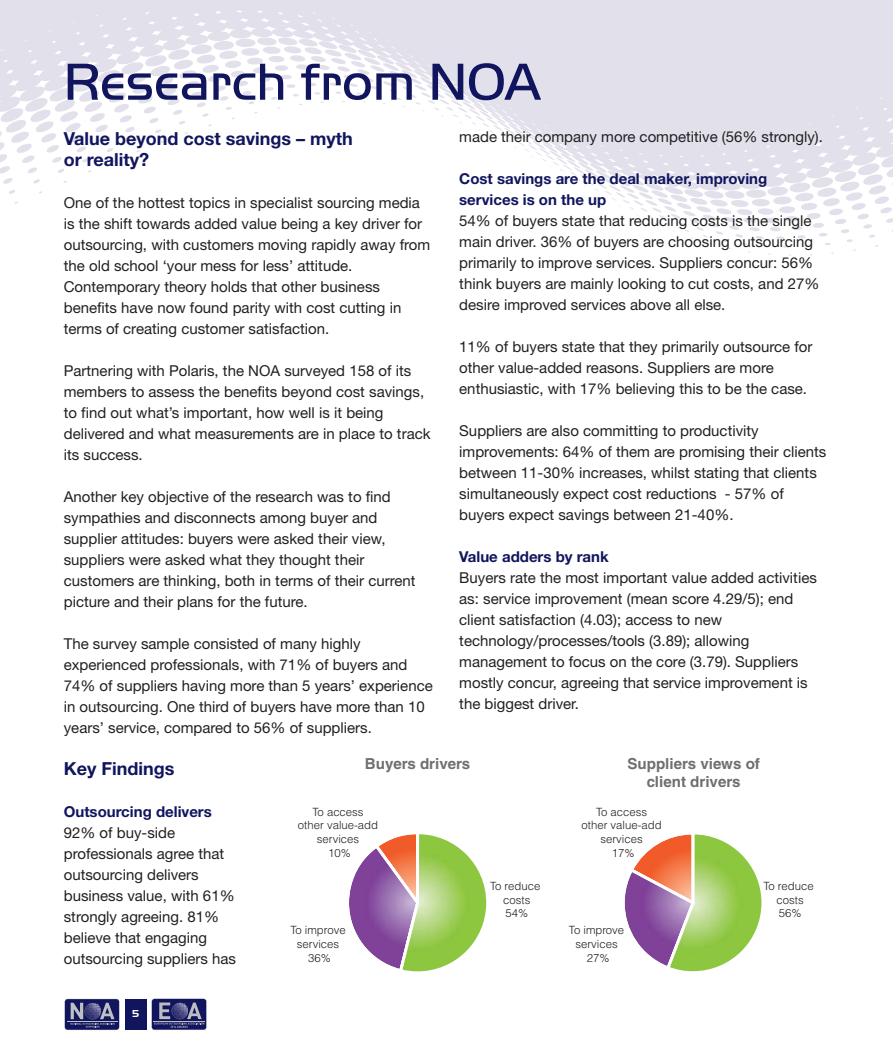
<style>
.page{position:relative;width:893px;height:1063px;background:#fff}
.page>*{position:absolute;margin:0;border:0;box-sizing:border-box;transform-origin:0 0}
.t1{font:54px "Handel Got D Ligh";color:#11155e}
.t2{font:700 18px/21px "Helvetica Neue";color:#11155e}
.t3{font:700 15.15px/18.1px "Helvetica";color:#6d6f71;text-align:center}
.t4{font:15px/21px "Helvetica Neue";color:#231f20}
.t5{font:700 15px/21px "Helvetica Neue";color:#11155e}
.t6{font:300 11.4px/13.6px "Helvetica";color:#231f20;text-align:center}
.t7{font:700 10.5px "Handel Got D";color:#fff}
</style>
<div class="page">
<img style="left:0;top:0;width:893px;height:256px">
<div style="left:125px;top:999px;width:21px;height:31px;background:#11155e"></div>
<svg style="left:65px;top:999px;width:54px;height:31px;background:#40447a"></svg>
<svg style="left:152px;top:999px;width:55px;height:31px;background:#41447a"></svg>
<svg style="left:349px;top:834px;width:138px;height:138px"></svg>
<svg style="left:624px;top:834px;width:138px;height:138px"></svg>
<h1 class="t1" style="left:64px;top:61px;width:479px">Research from NOA</h1>
<p class="t2" style="left:64px;top:130px;width:291px">Value beyond cost savings – myth or reality?</p>
<p class="t4" style="left:64px;top:194px;width:368px">One of the hottest topics in specialist sourcing media is the shift towards added value being a key driver for outsourcing, with customers moving rapidly away from the old school ‘your mess for less’ attitude.<br>Contemporary theory holds that other business benefits have now found parity with cost cutting in terms of creating customer satisfaction.</p>
<p class="t4" style="left:64px;top:362px;width:368px">Partnering with Polaris, the NOA surveyed 158 of its members to assess the benefits beyond cost savings, to find out what’s important, how well is it being delivered and what measurements are in place to track its success.</p>
<p class="t4" style="left:64px;top:488px;width:353px">Another key objective of the research was to find sympathies and disconnects among buyer and supplier attitudes: buyers were asked their view, suppliers were asked what they thought their customers are thinking, both in terms of their current picture and their plans for the future.</p>
<p class="t4" style="left:64px;top:635px;width:370px">The survey sample consisted of many highly experienced professionals, with 71% of buyers and 74% of suppliers having more than 5 years’ experience in outsourcing. One third of buyers have more than 10 years’ service, compared to 56% of suppliers.</p>
<p class="t2" style="left:64px;top:760px;width:112px">Key Findings</p>
<p class="t5" style="left:64px;top:803px;width:150px">Outsourcing delivers</p>
<p class="t4" style="left:64px;top:824px;width:174px">92% of buy-side professionals agree that outsourcing delivers business value, with 61% strongly agreeing. 81% believe that engaging outsourcing suppliers has</p>
<p class="t4" style="left:459px;top:128px;width:365px">made their company more competitive (56% strongly).</p>
<p class="t5" style="left:459px;top:169px;width:310px">Cost savings are the deal maker, improving services is on the up</p>
<p class="t4" style="left:459px;top:212px;width:362px">54% of buyers state that reducing costs is the single main driver. 36% of buyers are choosing outsourcing primarily to improve services. Suppliers concur: 56% think buyers are mainly looking to cut costs, and 27% desire improved services above all else.</p>
<p class="t4" style="left:459px;top:338px;width:355px">11% of buyers state that they primarily outsource for other value-added reasons. Suppliers are more enthusiastic, with 17% believing this to be the case.</p>
<p class="t4" style="left:459px;top:422px;width:369px">Suppliers are also committing to productivity improvements: 64% of them are promising their clients between 11-30% increases, whilst stating that clients simultaneously expect cost reductions - 57% of buyers expect savings between 21-40%.</p>
<p class="t5" style="left:459px;top:547px;width:151px">Value adders by rank</p>
<p class="t4" style="left:459px;top:569px;width:359px">Buyers rate the most important value added activities as: service improvement (mean score 4.29/5); end client satisfaction (4.03); access to new technology/processes/tools (3.89); allowing management to focus on the core (3.79). Suppliers mostly concur, agreeing that service improvement is the biggest driver.</p>
<p class="t3" style="left:627px;top:756px;width:134px">Suppliers views of client drivers</p>
<p class="t3" style="left:365px;top:756px;width:107px">Buyers drivers</p>
<p class="t6" style="left:298px;top:806px;width:82px">To access<br>other value-add services<br>10%</p>
<p class="t6" style="left:582px;top:806px;width:82px">To access<br>other value-add services<br>17%</p>
<p class="t6" style="left:763px;top:880px;width:52px">To reduce costs<br>56%</p>
<p class="t6" style="left:490px;top:880px;width:52px">To reduce costs<br>54%</p>
<p class="t6" style="left:290px;top:925px;width:57px">To improve services<br>36%</p>
<p class="t6" style="left:569px;top:925px;width:57px">To improve services<br>27%</p>
<p class="t7" style="left:132px;top:1010px;width:9px">5</p>
</div>
